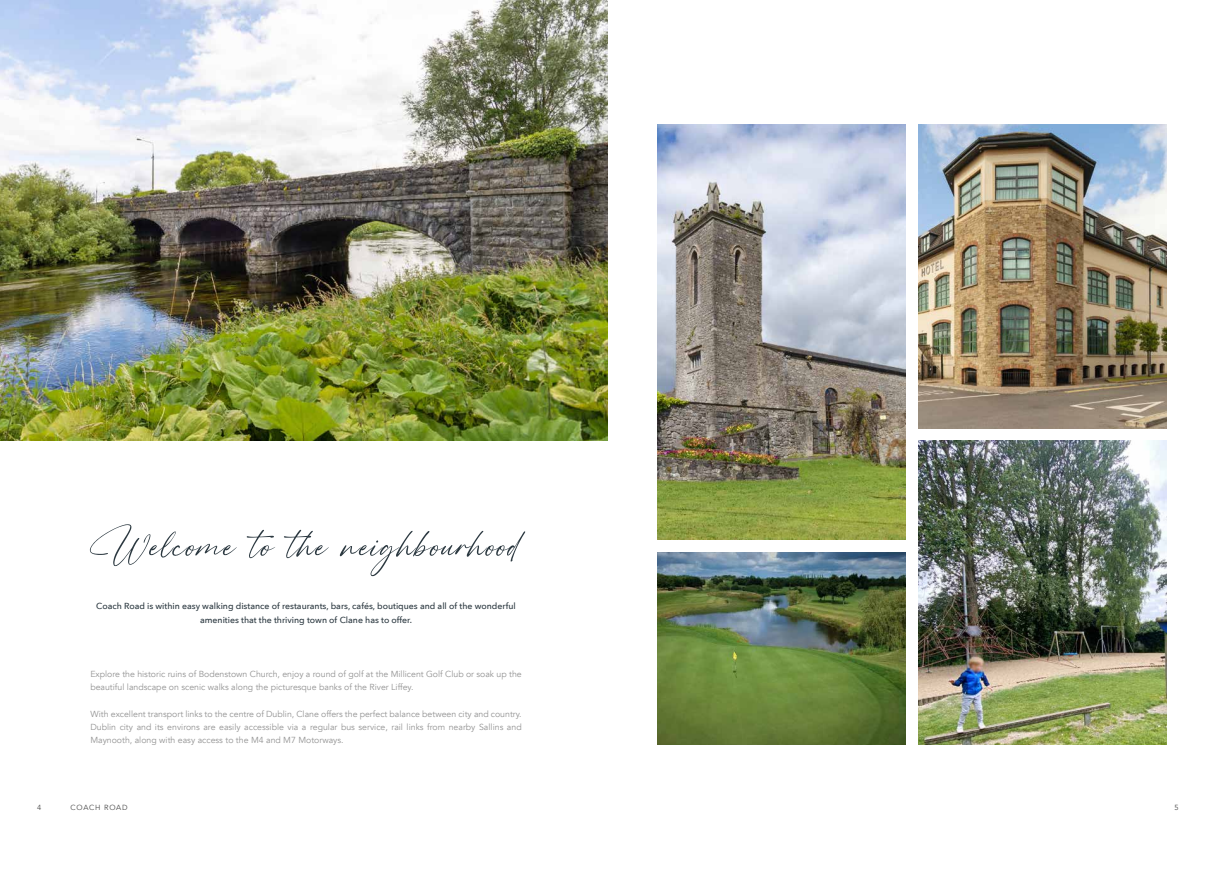
<style>
.page{position:relative;width:1216px;height:869px;background:#fff}
.page>*{position:absolute;margin:0;border:0;box-sizing:border-box;transform-origin:0 0}
.t1{font:52.5px "High Spirited";letter-spacing:.025em;color:#2c3941}
.t2{font:8.75px/13.1px "Avenir";color:#939393}
.t3{font:500 8.75px/14px "Avenir Next";color:#2c3941;text-align:center}
.t4{font:7.44px "Avenir";letter-spacing:.1em;color:#484848}
</style>
<div class="page">
<img style="left:0;top:0;width:608px;height:440px">
<img style="left:657px;top:124px;width:248px;height:415px">
<img style="left:657px;top:552px;width:248px;height:192px">
<img style="left:918px;top:440px;width:248px;height:304px">
<img style="left:918px;top:124px;width:248px;height:304px">
<h1 class="t1" style="left:89px;top:517px;width:432px">Welcome to the neighbourhood</h1>
<p class="t3" style="left:96px;top:598px;width:421px">Coach Road is within easy walking distance of restaurants, bars, cafés, boutiques and all of the wonderful amenities that the thriving town of Clane has to offer.</p>
<p class="t2" style="left:90px;top:667px;width:433px">Explore the historic ruins of Bodenstown Church, enjoy a round of golf at the Millicent Golf Club or soak up the beautiful landscape on scenic walks along the picturesque banks of the River Liffey.</p>
<p class="t2" style="left:90px;top:706px;width:433px;text-align:justify">With excellent transport links to the centre of Dublin, Clane offers the perfect balance between city and country.<br>Dublin city and its environs are easily accessible via a regular bus service, rail links from nearby Sallins and Maynooth, along with easy access to the M4 and M7 Motorways.</p>
<p class="t4" style="left:37px;top:802px;width:6px">4</p>
<p class="t4" style="left:71px;top:802px;width:58px">COACH ROAD</p>
<p class="t4" style="left:1174px;top:802px;width:6px">5</p>
</div>
